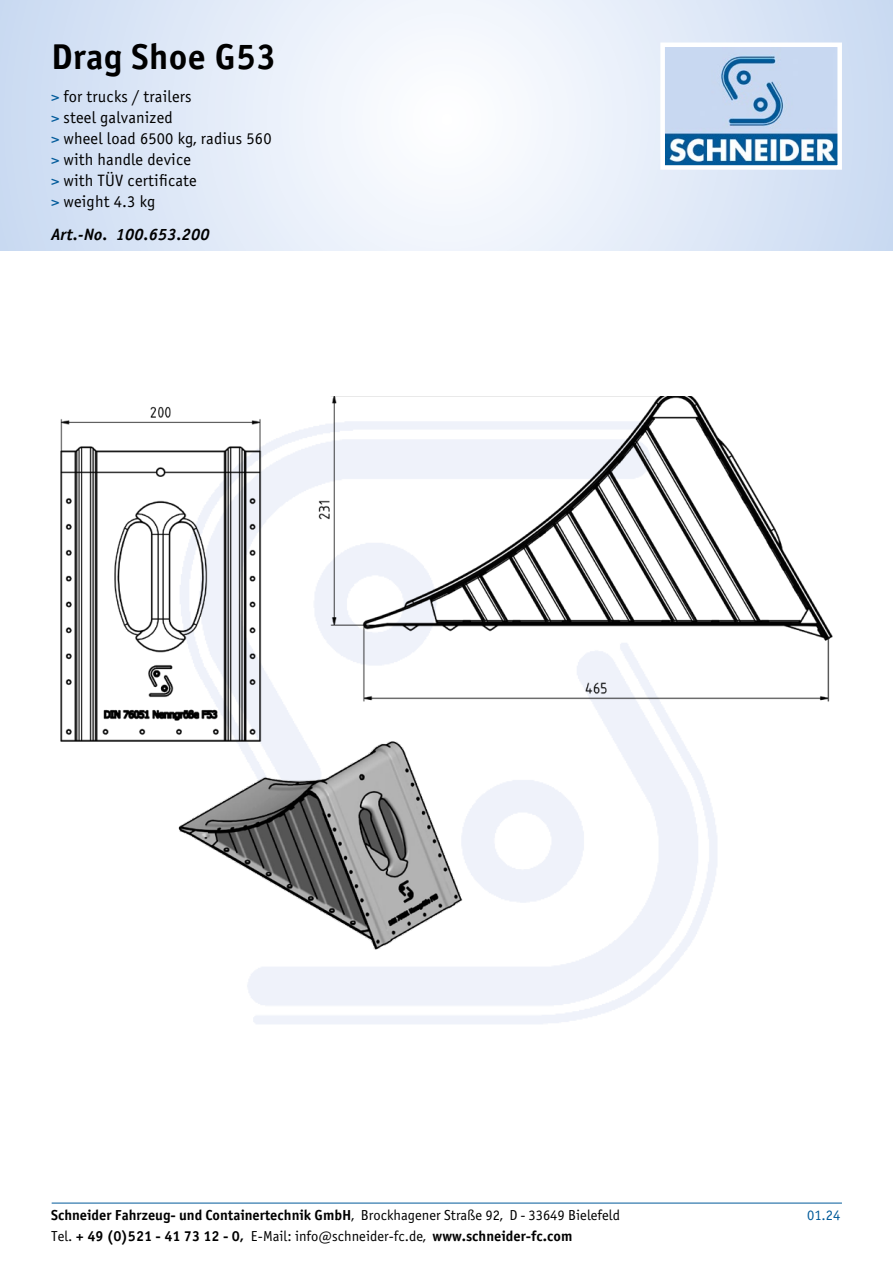
<style>
.page{position:relative;width:893px;height:1263px;background:#fff}
.page>*{position:absolute;margin:0;border:0;box-sizing:border-box;transform-origin:0 0}
.t1{font:36px "Officina Sans Bold ITC";letter-spacing:.01em;color:#000}
.t2{font:16.5px/21px "Officina Sans Book ITC";letter-spacing:.01em;color:#000}
.t3{font:italic 16.5px "Officina Sans Bold ITC";letter-spacing:.01em;color:#000}
.t4{font:14.55px "Officina Sans Bold ITC";color:#000}
.t5{font:14.55px "Officina Sans Book ITC";color:#005a9a}
.s1{color:#005a9a}
.s2{font-family:"Officina Sans Book ITC"}
</style>
<div class="page">
<svg style="left:0;top:0;width:893px;height:251px"></svg>
<img style="left:665px;top:48px;width:172px;height:117px">
<div style="left:660px;top:43px;width:182px;height:127px;border:4px solid #fff"></div>
<hr style="left:52px;top:1203px;width:790px;height:1px;background:#005a9a">
<img style="left:60px;top:396px;width:773px;height:570px">
<h1 class="t1" style="left:51px;top:34px;width:227px">Drag Shoe G53</h1>
<p class="t2" style="left:51px;top:86px;width:222px"><span class="s1">&gt;</span> for trucks / trailers<br><span class="s1">&gt;</span> steel galvanized<br><span class="s1">&gt;</span> wheel load 6500 kg, radius 560 <span class="s1">&gt;</span> with handle device<br><span class="s1">&gt;</span> with TÜV certificate<br><span class="s1">&gt;</span> weight 4.3 kg</p>
<p class="t3" style="left:51px;top:224px;width:160px">Art.-No. 100.653.200</p>
<p class="t4" style="left:51px;top:1206px;width:570px">Schneider Fahrzeug- und Containertechnik GmbH<span class="s2">, Brockhagener Straße 92, D - 33649 Bielefeld</span></p>
<p class="t5" style="left:807px;top:1206px;width:35px">01.24</p>
<p class="t4" style="left:51px;top:1227px;width:523px"><span class="s2">Tel.</span> + 49 (0)521 - 41 73 12 - 0, <span class="s2">E-Mail: info@schneider-fc.de,</span> www.schneider-fc.com</p>
</div>
